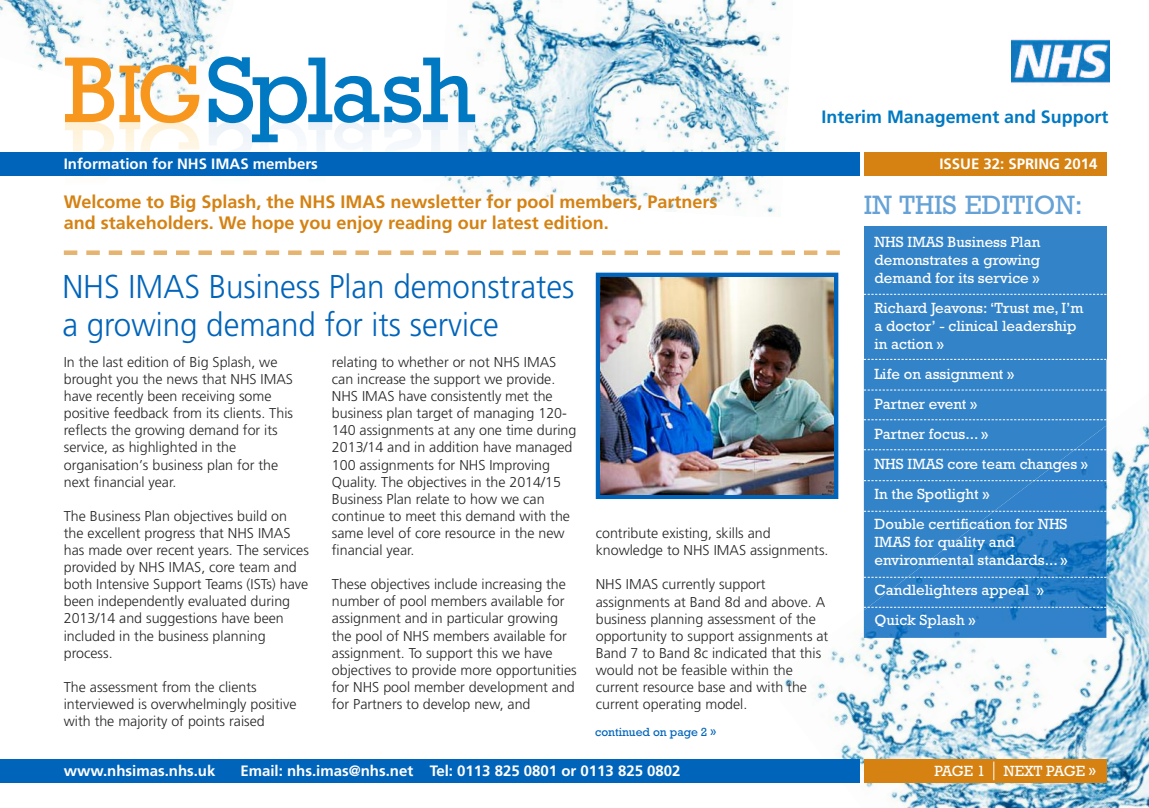
<style>
.page{position:relative;width:1149px;height:808px;background:#fff}
.page>*{position:absolute;margin:0;border:0;box-sizing:border-box;transform-origin:0 0}
.t1{font:95.1px "Rockwell";letter-spacing:-.04em;color:#0079c2}
.t2{font:83.1px "Rockwell";color:#f7971d}
.t3{font:300 33px/37.5px "Frutiger";color:#0064ba;scale:.95 1}
.t4{font:27px "Rockwell";color:#66a2d6}
.t5{font:700 18px/21.6px "Frutiger";color:#d58213}
.t6{font:700 17.85px "Frutiger";color:#0079c2}
.t7{font:15px/30px "Rockwell";color:#fff}
.t8{font:700 15px "Frutiger";color:#fff}
.t9{font:300 14.25px/17.1px "Frutiger";color:#272627}
.t10{font:12px "Rockwell";color:#0064ba}
.s1{font-size:95.1px}
</style>
<div class="page">
<img style="left:0;top:0;width:228px;height:113px">
<img style="left:776px;top:393px;width:372px;height:415px">
<img style="left:441px;top:0;width:348px;height:213px">
<img style="left:1011px;top:39px;width:98px;height:46px">
<div style="left:863px;top:227px;width:243px;height:133px;background:#3383c8"></div>
<div style="left:863px;top:360px;width:243px;height:65px;background:#3383c8"></div>
<img style="left:863px;top:425px;width:243px;height:213px">
<div style="left:863px;top:152px;width:243px;height:24px;background:#d58213"></div>
<div style="left:0;top:759px;width:859px;height:24px;background:#0064ba"></div>
<div style="left:863px;top:759px;width:243px;height:24px;background:#d58213"></div>
<div style="left:595px;top:273px;width:243px;height:226px;border:4px solid #0064ba"></div>
<img style="left:600px;top:277px;width:233px;height:217px">
<svg style="left:993px;top:761px;width:1px;height:19px"></svg>
<svg style="left:863px;top:294px;width:243px;height:1px"></svg>
<svg style="left:863px;top:359px;width:243px;height:1px"></svg>
<svg style="left:863px;top:390px;width:243px;height:1px"></svg>
<svg style="left:863px;top:419px;width:243px;height:1px"></svg>
<svg style="left:863px;top:449px;width:243px;height:1px"></svg>
<svg style="left:863px;top:480px;width:243px;height:1px"></svg>
<svg style="left:863px;top:511px;width:243px;height:1px"></svg>
<svg style="left:863px;top:577px;width:243px;height:1px"></svg>
<svg style="left:208px;top:102px;width:267px;height:86px"></svg>
<svg style="left:65px;top:121px;width:134px;height:31px"></svg>
<div style="left:0;top:152px;width:859px;height:24px;background:#0064ba"></div>
<svg style="left:77px;top:250px;width:741px;height:5px"></svg>
<div style="left:64px;top:250px;width:13px;height:5px;background:#e6b471"></div>
<div style="left:826px;top:250px;width:13px;height:5px;background:#e6b471"></div>
<svg style="left:863px;top:607px;width:243px;height:1px"></svg>
<h2 class="t2" style="left:63px;top:66px;width:142px"><span class="s1">B</span>IG</h2>
<h1 class="t1" style="left:205px;top:58px;width:271px">Splash</h1>
<p class="t8" style="left:64px;top:158px;width:255px">Information for NHS IMAS members</p>
<p class="t5" style="left:64px;top:192px;width:654px">Welcome to Big Splash, the NHS IMAS newsletter for pool members, Partners and stakeholders. We hope you enjoy reading our latest edition.</p>
<p class="t6" style="left:821px;top:110px;width:288px">Interim Management and Support</p>
<p class="t8" style="left:939px;top:158px;width:160px">ISSUE 32: SPRING 2014</p>
<h3 class="t4" style="left:863px;top:196px;width:220px">IN THIS EDITION:</h3>
<h3 class="t3" style="left:62px;top:271px;width:540px">NHS IMAS Business Plan demonstrates a growing demand for its service</h3>
<p class="t9" style="left:64px;top:354px;width:231px">In the last edition of Big Splash, we brought you the news that NHS IMAS have recently been receiving some positive feedback from its clients. This reflects the growing demand for its service, as highlighted in the organisation’s business plan for the next financial year.</p>
<p class="t9" style="left:64px;top:508px;width:246px">The Business Plan objectives build on the excellent progress that NHS IMAS has made over recent years. The services provided by NHS IMAS, core team and both Intensive Support Teams (ISTs) have been independently evaluated during 2013/14 and suggestions have been included in the business planning process.</p>
<p class="t9" style="left:64px;top:679px;width:234px">The assessment from the clients interviewed is overwhelmingly positive with the majority of points raised</p>
<p class="t9" style="left:332px;top:354px;width:246px">relating to whether or not NHS IMAS can increase the support we provide.<br>NHS IMAS have consistently met the business plan target of managing 120- 140 assignments at any one time during 2013/14 and in addition have managed 100 assignments for NHS Improving Quality. The objectives in the 2014/15<br>Business Plan relate to how we can continue to meet this demand with the same level of core resource in the new financial year.</p>
<p class="t9" style="left:332px;top:577px;width:246px">These objectives include increasing the number of pool members available for assignment and in particular growing the pool of NHS members available for assignment. To support this we have objectives to provide more opportunities for NHS pool member development and for Partners to develop new, and</p>
<p class="t9" style="left:595px;top:526px;width:234px">contribute existing, skills and knowledge to NHS IMAS assignments.</p>
<p class="t9" style="left:595px;top:577px;width:234px">NHS IMAS currently support assignments at Band 8d and above. A business planning assessment of the opportunity to support assignments at Band 7 to Band 8c indicated that this would not be feasible within the current resource base and with the current operating model.</p>
<p class="t10" style="left:595px;top:728px;width:122px">continued on page 2 »</p>
<p class="t7" style="left:874px;top:235px;width:167px;line-height:18px;text-align:justify">NHS IMAS Business Plan demonstrates a growing demand for its service »</p>
<p class="t7" style="left:874px;top:301px;width:210px;line-height:18px">Richard Jeavons: ‘Trust me, I’m a doctor’ - clinical leadership in action »</p>
<p class="t7" style="left:874px;top:361px;width:215px">Life on assignment »<br>Partner event »<br>Partner focus... »<br>NHS IMAS core team changes »<br>In the Spotlight »<br>Double certification for NHS</p>
<p class="t7" style="left:874px;top:535px;width:194px;line-height:18px">IMAS for quality and environmental standards... »</p>
<p class="t7" style="left:874px;top:577px;width:171px">Candlelighters appeal »<br>Quick Splash »</p>
<p class="t8" style="left:64px;top:765px;width:153px">www.nhsimas.nhs.uk</p>
<p class="t8" style="left:240px;top:765px;width:441px">Email: nhs.imas@nhs.net Tel: 0113 825 0801 or 0113 825 0802</p>
<p class="t7" style="left:934px;top:757px;width:52px">PAGE 1</p>
<p class="t7" style="left:1003px;top:757px;width:94px">NEXT PAGE »</p>
</div>
